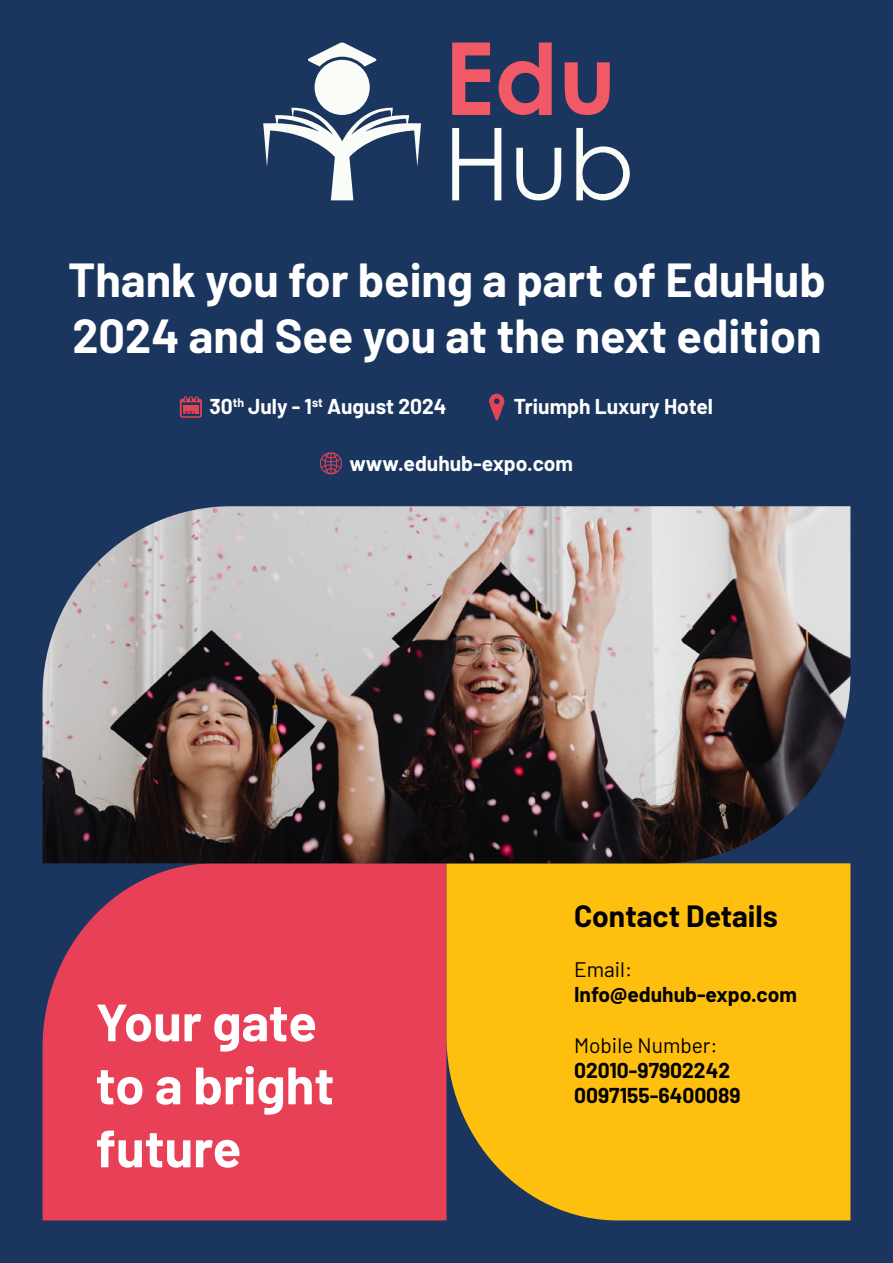
<style>
.page{position:relative;width:893px;height:1263px;background:#1a365e}
.page>*{position:absolute;margin:0;border:0;box-sizing:border-box;transform-origin:0 0}
.t1{font:700 52.5px/63px "Barlow";color:#fff}
.t2{font:700 46.65px/55.9px "Barlow";color:#fff}
.t3{font:700 30px "Barlow";color:#000}
.t4{font:700 21px "Barlow";color:#fff}
.t5{font:700 21px/25.2px "Barlow";color:#000}
.t6{font:21px "Barlow";color:#000}
.t7{font:700 12.3px "Barlow";color:#fff}
</style>
<div class="page">
<svg style="left:489px;top:394px;width:15px;height:27px"></svg>
<svg style="left:180px;top:396px;width:22px;height:22px"></svg>
<svg style="left:320px;top:452px;width:22px;height:22px"></svg>
<div style="left:43px;top:863px;width:403px;height:357px;background:#e84057"></div>
<div style="left:446px;top:863px;width:404px;height:357px;background:#febf0f"></div>
<img style="left:43px;top:506px;width:807px;height:357px">
<svg style="left:452px;top:43px;width:38px;height:72px"></svg>
<svg style="left:499px;top:43px;width:53px;height:72px"></svg>
<svg style="left:565px;top:62px;width:45px;height:53px"></svg>
<svg style="left:452px;top:128px;width:49px;height:72px"></svg>
<svg style="left:516px;top:148px;width:45px;height:52px"></svg>
<svg style="left:576px;top:128px;width:54px;height:72px"></svg>
<svg style="left:308px;top:42px;width:69px;height:25px"></svg>
<div style="left:315px;top:60px;width:55px;height:55px;background:#fafcf7;border-radius:50%"></div>
<svg style="left:263px;top:108px;width:158px;height:92px"></svg>
<p class="t2" style="left:68px;top:248px;width:759px">Thank you for being a part of EduHub<br>2024 and See you at the next edition</p>
<p class="t7" style="left:233px;top:394px;width:13px">th</p>
<p class="t4" style="left:514px;top:391px;width:201px">Triumph Luxury Hotel</p>
<p class="t7" style="left:312px;top:394px;width:12px">st</p>
<p class="t4" style="left:209px;top:391px;width:25px">30</p>
<p class="t4" style="left:327px;top:391px;width:121px">August 2024</p>
<p class="t4" style="left:248px;top:391px;width:65px">July 1-</p>
<p class="t4" style="left:349px;top:448px;width:225px">www.eduhub-expo.com</p>
<p class="t1" style="left:96px;top:987px;width:240px">Your gate to a bright future</p>
<p class="t3" style="left:574px;top:894px;width:205px">Contact Details</p>
<p class="t6" style="left:574px;top:954px;width:60px">Email:</p>
<p class="t5" style="left:574px;top:981px;width:224px">Info@eduhub-expo.com</p>
<p class="t6" style="left:574px;top:1030px;width:145px">Mobile Number:</p>
<p class="t5" style="left:574px;top:1056px;width:168px">02010-97902242<br>0097155-6400089</p>
</div>
